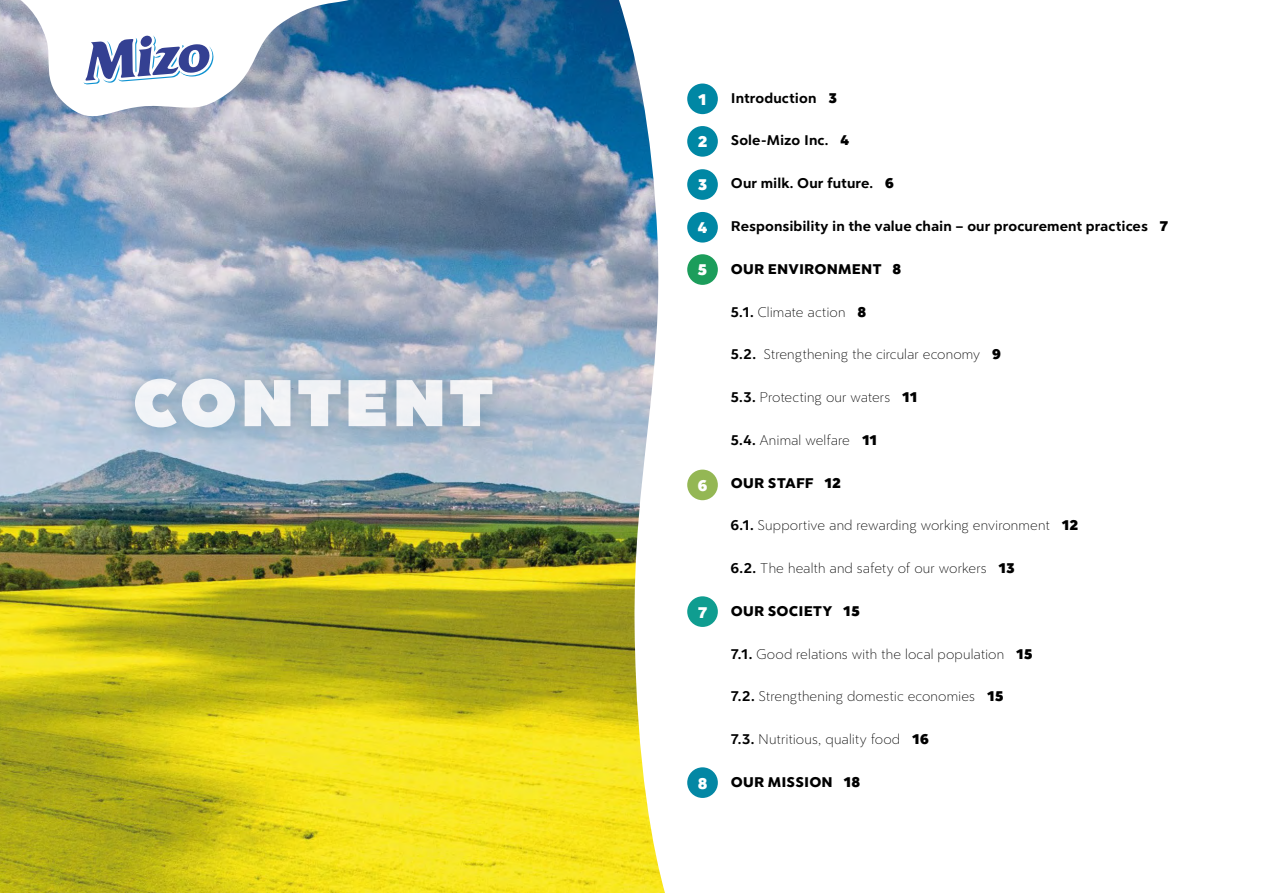
<style>
.page{position:relative;width:1263px;height:893px;background:#fff}
.page>*{position:absolute;margin:0;border:0;box-sizing:border-box;transform-origin:0 0}
.t1{font:70.5px "Clarika Pro Grot Uta";letter-spacing:.03em;color:#fff}
.t2{font:900 16.5px "Clarika Pro Grot";color:#fff}
.t3{font:100 15px "Clarika Pro Grot";letter-spacing:.005em;color:#000}
.t4{font:700 15px "Clarika Pro Grot";letter-spacing:.005em;color:#000}
.t5{font:15px "Clarika Pro Grot Hvy";letter-spacing:.01em;color:#000}
.s1{font-weight:900}
.s2{font-family:"Clarika Pro Grot";font-weight:900}
.s3{font-weight:700}
</style>
<div class="page">
<img style="left:0;top:0;width:665px;height:893px">
<div style="left:113px;top:361px;width:402px;height:93px;background:#005376;opacity:.26"></div>
<svg style="left:0;top:0;width:410px;height:132px"></svg>
<div style="left:72px;top:16px;width:157px;height:84px;background:#fff"></div>
<svg style="left:83px;top:35px;width:131px;height:49px"></svg>
<div style="left:687px;top:84px;width:31px;height:30px;background:#0087a4;border-radius:50%"></div>
<div style="left:687px;top:254px;width:31px;height:31px;background:#1c9d5b;border-radius:50%"></div>
<div style="left:687px;top:212px;width:31px;height:31px;background:#0087a4;border-radius:50%"></div>
<div style="left:687px;top:126px;width:31px;height:31px;background:#0087a4;border-radius:50%"></div>
<div style="left:687px;top:169px;width:31px;height:31px;background:#0087a4;border-radius:50%"></div>
<div style="left:687px;top:470px;width:31px;height:30px;background:#94b754;border-radius:50%"></div>
<div style="left:687px;top:596px;width:31px;height:31px;background:#0f9d90;border-radius:50%"></div>
<div style="left:687px;top:767px;width:31px;height:31px;background:#0387a4;border-radius:50%"></div>
<h1 class="t1" style="left:133px;top:356px;width:363px">CONTENT</h1>
<p class="t2" style="left:698px;top:88px;width:10px">1</p>
<p class="t2" style="left:698px;top:131px;width:11px">2</p>
<p class="t2" style="left:698px;top:174px;width:11px">3</p>
<p class="t2" style="left:698px;top:217px;width:11px">4</p>
<p class="t2" style="left:698px;top:259px;width:11px">5</p>
<p class="t2" style="left:698px;top:474px;width:11px">6</p>
<p class="t2" style="left:698px;top:601px;width:10px">7</p>
<p class="t2" style="left:698px;top:772px;width:11px">8</p>
<p class="t4" style="left:731px;top:88px;width:108px">Introduction <span class="s1">3</span></p>
<p class="t4" style="left:731px;top:131px;width:120px">Sole-Mizo Inc. <span class="s1">4</span></p>
<p class="t4" style="left:731px;top:174px;width:165px">Our milk. Our future. <span class="s1">6</span></p>
<p class="t4" style="left:731px;top:217px;width:439px">Responsibility in the value chain – our procurement practices <span class="s1">7</span></p>
<p class="t5" style="left:731px;top:259px;width:172px">OUR ENVIRONMENT <span class="s2">8</span></p>
<p class="t3" style="left:731px;top:303px;width:137px"><span class="s3">5.1.</span> Climate action <span class="s1">8</span></p>
<p class="t3" style="left:731px;top:345px;width:272px"><span class="s3">5.2.</span> Strengthening the circular economy <span class="s1">9</span></p>
<p class="t3" style="left:731px;top:388px;width:188px"><span class="s3">5.3.</span> Protecting our waters <span class="s1">11</span></p>
<p class="t3" style="left:731px;top:431px;width:148px"><span class="s3">5.4.</span> Animal welfare <span class="s1">11</span></p>
<p class="t5" style="left:731px;top:473px;width:112px">OUR STAFF <span class="s2">12</span></p>
<p class="t3" style="left:731px;top:516px;width:349px"><span class="s3">6.1.</span> Supportive and rewarding working environment <span class="s1">12</span></p>
<p class="t3" style="left:731px;top:559px;width:286px"><span class="s3">6.2.</span> The health and safety of our workers <span class="s1">13</span></p>
<p class="t5" style="left:731px;top:601px;width:131px">OUR SOCIETY <span class="s2">15</span></p>
<p class="t3" style="left:731px;top:645px;width:304px"><span class="s3">7.1.</span> Good relations with the local population <span class="s1">15</span></p>
<p class="t3" style="left:731px;top:687px;width:274px"><span class="s3">7.2.</span> Strengthening domestic economies <span class="s1">15</span></p>
<p class="t3" style="left:731px;top:730px;width:199px"><span class="s3">7.3.</span> Nutritious, quality food <span class="s1">16</span></p>
<p class="t5" style="left:731px;top:772px;width:131px">OUR MISSION <span class="s2">18</span></p>
</div>
